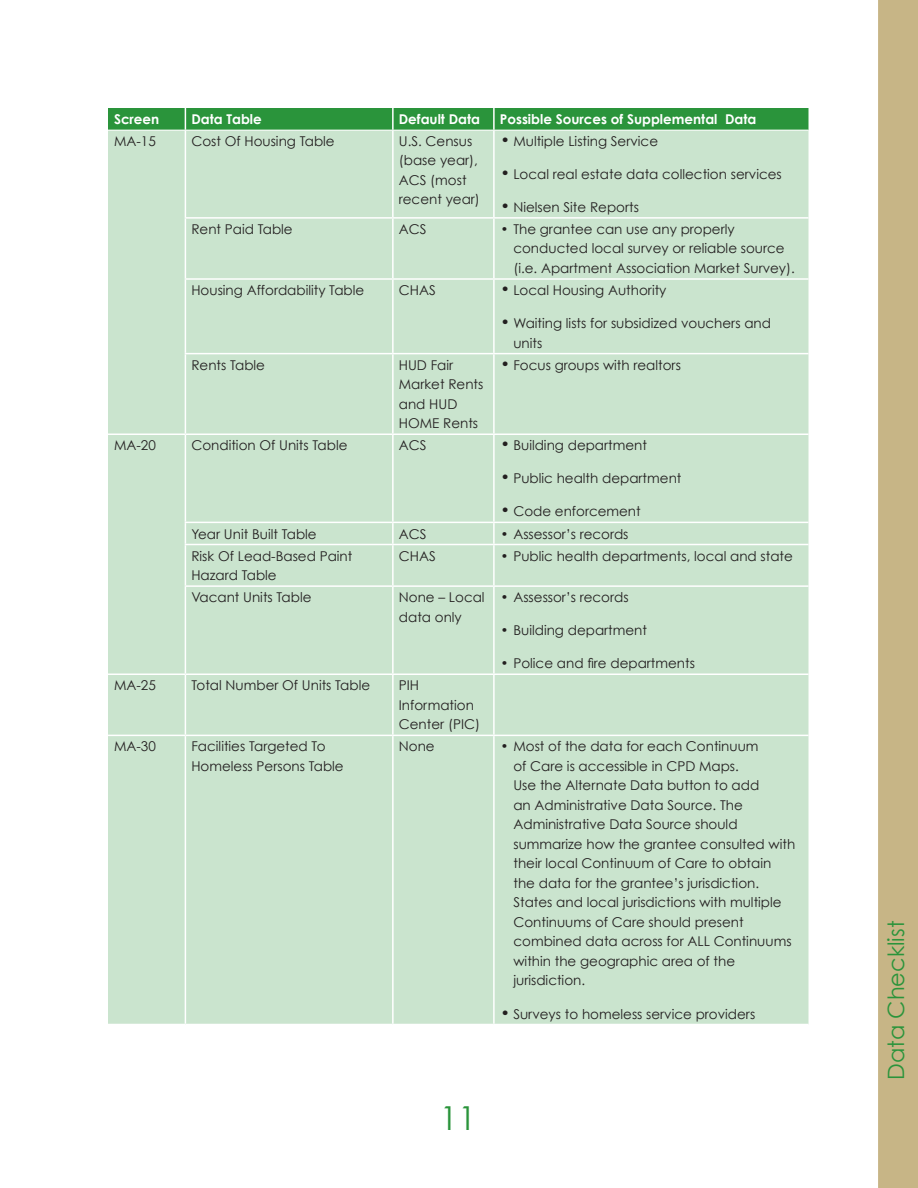
<style>
.page{position:relative;width:918px;height:1188px;background:#fff}
.page>*{position:absolute;margin:0;border:0;box-sizing:border-box;transform-origin:0 0}
.t1{font:33px "Century Gothic";color:#2a943b}
.t2{font:22.5px "Century Gothic";color:#2a943b}
.t3{font:13.5px/19.5px "Century Gothic";color:#231f20}
.t4{font:700 13.5px "Century Gothic";color:#fff}
</style>
<div class="page">
<div style="left:878px;top:0;width:40px;height:1188px;background:#c7b586"></div>
<div style="left:108px;top:131px;width:700px;height:893px;background:#cae4ce"></div>
<hr style="left:185px;top:130px;width:1px;height:87px;background:#fff">
<hr style="left:392px;top:130px;width:2px;height:87px;background:#fff">
<hr style="left:493px;top:130px;width:2px;height:87px;background:#fff">
<hr style="left:185px;top:217px;width:208px;height:2px;background:#fff">
<hr style="left:185px;top:219px;width:1px;height:59px;background:#fff">
<hr style="left:393px;top:217px;width:101px;height:2px;background:#fff">
<hr style="left:392px;top:219px;width:2px;height:59px;background:#fff">
<hr style="left:494px;top:217px;width:315px;height:2px;background:#fff">
<hr style="left:493px;top:219px;width:2px;height:59px;background:#fff">
<hr style="left:185px;top:278px;width:208px;height:2px;background:#fff">
<hr style="left:185px;top:280px;width:1px;height:73px;background:#fff">
<hr style="left:393px;top:278px;width:101px;height:2px;background:#fff">
<hr style="left:392px;top:280px;width:2px;height:73px;background:#fff">
<hr style="left:494px;top:278px;width:315px;height:2px;background:#fff">
<hr style="left:493px;top:280px;width:2px;height:73px;background:#fff">
<hr style="left:185px;top:353px;width:208px;height:1px;background:#fff">
<hr style="left:185px;top:354px;width:1px;height:80px;background:#fff">
<hr style="left:393px;top:353px;width:101px;height:1px;background:#fff">
<hr style="left:392px;top:354px;width:2px;height:80px;background:#fff">
<hr style="left:494px;top:353px;width:315px;height:1px;background:#fff">
<hr style="left:493px;top:354px;width:2px;height:80px;background:#fff">
<hr style="left:108px;top:434px;width:77px;height:1px;background:#fff">
<hr style="left:185px;top:434px;width:208px;height:1px;background:#fff">
<hr style="left:185px;top:435px;width:1px;height:87px;background:#fff">
<hr style="left:393px;top:434px;width:101px;height:1px;background:#fff">
<hr style="left:392px;top:435px;width:2px;height:87px;background:#fff">
<hr style="left:494px;top:434px;width:315px;height:1px;background:#fff">
<hr style="left:493px;top:435px;width:2px;height:87px;background:#fff">
<hr style="left:185px;top:522px;width:208px;height:1px;background:#fff">
<svg style="left:185px;top:523px;width:1px;height:21px"></svg>
<hr style="left:393px;top:522px;width:101px;height:1px;background:#fff">
<hr style="left:392px;top:523px;width:2px;height:21px;background:#fff">
<hr style="left:494px;top:522px;width:315px;height:1px;background:#fff">
<hr style="left:493px;top:523px;width:2px;height:21px;background:#fff">
<hr style="left:185px;top:544px;width:208px;height:1px;background:#fff">
<hr style="left:185px;top:545px;width:1px;height:40px;background:#fff">
<hr style="left:393px;top:544px;width:101px;height:1px;background:#fff">
<hr style="left:392px;top:545px;width:2px;height:40px;background:#fff">
<hr style="left:494px;top:544px;width:315px;height:1px;background:#fff">
<hr style="left:493px;top:545px;width:2px;height:40px;background:#fff">
<hr style="left:185px;top:585px;width:208px;height:2px;background:#fff">
<hr style="left:185px;top:587px;width:1px;height:87px;background:#fff">
<hr style="left:393px;top:585px;width:101px;height:2px;background:#fff">
<hr style="left:392px;top:587px;width:2px;height:87px;background:#fff">
<hr style="left:494px;top:585px;width:315px;height:2px;background:#fff">
<hr style="left:493px;top:587px;width:2px;height:87px;background:#fff">
<hr style="left:108px;top:674px;width:77px;height:1px;background:#fff">
<hr style="left:185px;top:674px;width:208px;height:1px;background:#fff">
<hr style="left:185px;top:675px;width:1px;height:60px;background:#fff">
<hr style="left:393px;top:674px;width:101px;height:1px;background:#fff">
<hr style="left:392px;top:675px;width:2px;height:60px;background:#fff">
<hr style="left:494px;top:674px;width:315px;height:1px;background:#fff">
<hr style="left:493px;top:675px;width:2px;height:60px;background:#fff">
<hr style="left:108px;top:735px;width:77px;height:1px;background:#fff">
<hr style="left:185px;top:735px;width:208px;height:1px;background:#fff">
<hr style="left:185px;top:736px;width:1px;height:288px;background:#fff">
<hr style="left:393px;top:735px;width:101px;height:1px;background:#fff">
<hr style="left:392px;top:736px;width:2px;height:288px;background:#fff">
<hr style="left:494px;top:735px;width:315px;height:1px;background:#fff">
<hr style="left:493px;top:736px;width:2px;height:288px;background:#fff">
<div style="left:108px;top:108px;width:700px;height:22px;background:#2a943b"></div>
<hr style="left:392px;top:108px;width:2px;height:22px;background:#fff">
<hr style="left:493px;top:108px;width:2px;height:22px;background:#fff">
<p class="t4" style="left:114px;top:111px;width:47px">Screen</p>
<p class="t4" style="left:191px;top:111px;width:72px">Data Table</p>
<p class="t4" style="left:399px;top:111px;width:83px">Default Data</p>
<p class="t4" style="left:500px;top:111px;width:258px">Possible Sources of Supplemental Data</p>
<p class="t3" style="left:114px;top:131px;width:43px">MA-15</p>
<p class="t3" style="left:191px;top:131px;width:145px">Cost Of Housing Table</p>
<p class="t3" style="left:399px;top:131px;width:83px">U.S. Census (base year),<br>ACS (most recent year)</p>
<p class="t3" style="left:501px;top:131px;width:158px">• Multiple Listing Service</p>
<p class="t3" style="left:501px;top:164px;width:282px">• Local real estate data collection services</p>
<p class="t3" style="left:501px;top:197px;width:139px">• Nielsen Site Reports</p>
<p class="t3" style="left:191px;top:219px;width:103px">Rent Paid Table</p>
<p class="t3" style="left:399px;top:219px;width:29px">ACS</p>
<p class="t3" style="left:513px;top:219px;width:283px;text-indent:-12px">• The grantee can use any properly conducted local survey or reliable source (i.e. Apartment Association Market Survey).</p>
<p class="t3" style="left:191px;top:280px;width:174px">Housing Affordability Table</p>
<p class="t3" style="left:399px;top:280px;width:38px">CHAS</p>
<p class="t3" style="left:501px;top:280px;width:167px">• Local Housing Authority</p>
<p class="t3" style="left:513px;top:313px;width:259px;text-indent:-12px">• Waiting lists for subsidized vouchers and units</p>
<p class="t3" style="left:191px;top:355px;width:75px">Rents Table</p>
<p class="t3" style="left:399px;top:355px;width:86px">HUD Fair<br>Market Rents and HUD<br>HOME Rents</p>
<p class="t3" style="left:501px;top:355px;width:181px">• Focus groups with realtors</p>
<p class="t3" style="left:114px;top:436px;width:43px">MA-20</p>
<p class="t3" style="left:191px;top:436px;width:158px">Condition Of Units Table</p>
<p class="t3" style="left:399px;top:436px;width:29px">ACS</p>
<p class="t3" style="left:501px;top:436px;width:147px">• Building department</p>
<p class="t3" style="left:501px;top:469px;width:182px">• Public health department</p>
<p class="t3" style="left:501px;top:502px;width:141px">• Code enforcement</p>
<p class="t3" style="left:191px;top:524px;width:127px">Year Unit Built Table</p>
<p class="t3" style="left:399px;top:524px;width:29px">ACS</p>
<p class="t3" style="left:501px;top:524px;width:129px">• Assessor’s records</p>
<p class="t3" style="left:191px;top:546px;width:163px">Risk Of Lead-Based Paint<br>Hazard Table</p>
<p class="t3" style="left:399px;top:546px;width:38px">CHAS</p>
<p class="t3" style="left:501px;top:546px;width:293px">• Public health departments, local and state</p>
<p class="t3" style="left:191px;top:587px;width:122px">Vacant Units Table</p>
<p class="t3" style="left:399px;top:587px;width:87px">None – Local data only</p>
<p class="t3" style="left:501px;top:587px;width:129px">• Assessor’s records</p>
<p class="t3" style="left:501px;top:620px;width:147px">• Building department</p>
<p class="t3" style="left:501px;top:653px;width:195px">• Police and fire departments</p>
<p class="t3" style="left:114px;top:676px;width:43px">MA-25</p>
<p class="t3" style="left:191px;top:676px;width:180px">Total Number Of Units Table</p>
<p class="t3" style="left:399px;top:676px;width:83px">PIH<br>Information<br>Center (PIC)</p>
<p class="t3" style="left:114px;top:737px;width:43px">MA-30</p>
<p class="t3" style="left:191px;top:737px;width:154px">Facilities Targeted To<br>Homeless Persons Table</p>
<p class="t3" style="left:399px;top:737px;width:37px">None</p>
<p class="t3" style="left:513px;top:737px;width:283px;text-indent:-12px">• Most of the data for each Continuum<br>of Care is accessible in CPD Maps.<br>Use the Alternate Data button to add<br>an Administrative Data Source. The Administrative Data Source should summarize how the grantee consulted with their local Continuum of Care to obtain the data for the grantee’s jurisdiction.<br>States and local jurisdictions with multiple Continuums of Care should present combined data across for ALL Continuums within the geographic area of the jurisdiction.</p>
<p class="t3" style="left:501px;top:1004px;width:255px">• Surveys to homeless service providers</p>
<h1 class="t1" style="left:440px;top:1098px;width:38px">11</h1>
<h2 class="t2" style="left:882px;top:1080px;width:161px;rotate:-90deg">Data Checklist</h2>
</div>
